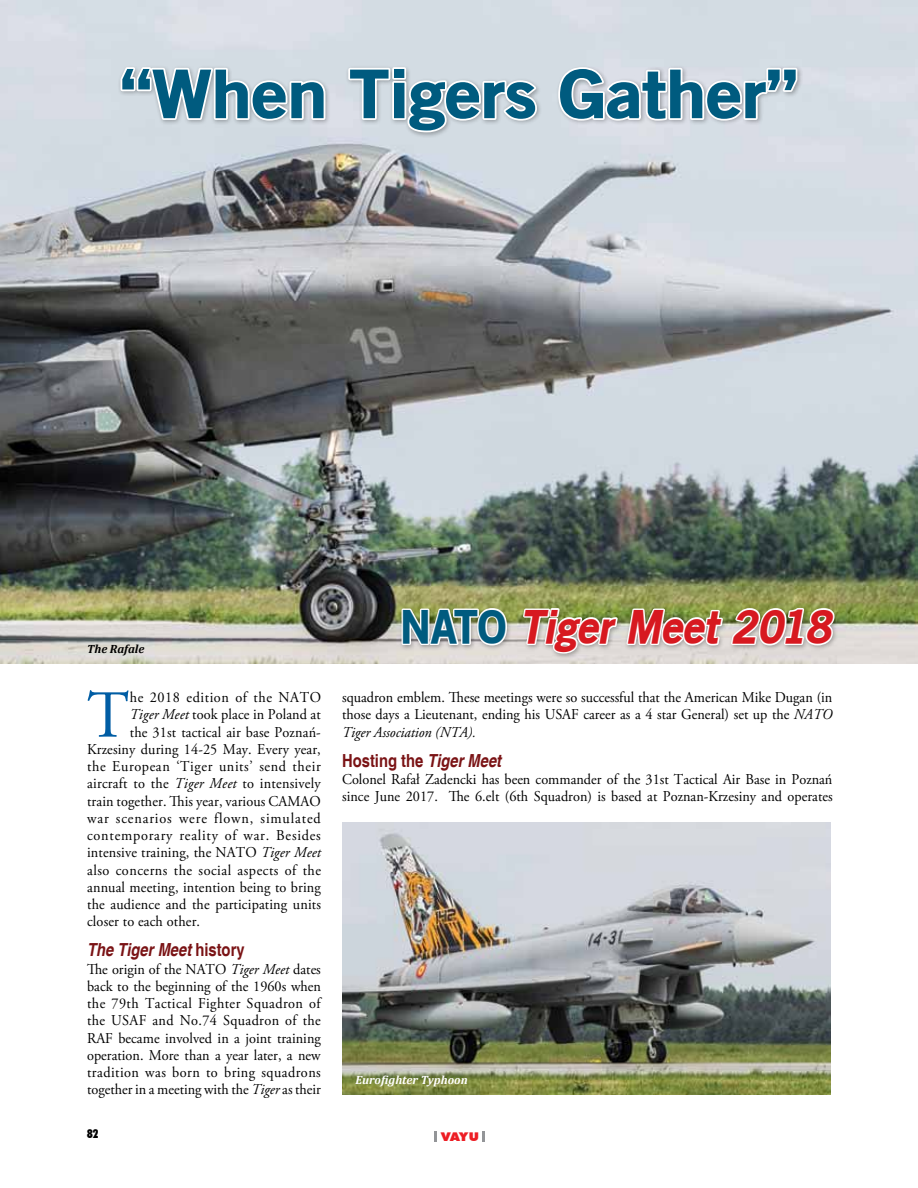
<style>
.page{position:relative;width:918px;height:1188px;background:#fff}
.page>*{position:absolute;margin:0;border:0;box-sizing:border-box;transform-origin:0 0}
.t1{font:67.05px "Adobe Garamond Pro";color:#005da4;scale:.95 1}
.t2{font:900 65.25px "Old Sans";color:#005b7f;scale:1.1 1}
.t3{font:italic 900 45px "Old Sans";color:#d71920;scale:.95 1}
.t4{font:italic 700 condensed 18px "Helvetica";color:#7a1315}
.t5{font:700 condensed 18px "Helvetica";color:#7a1315}
.t6{font:15px/17.2px "Adobe Garamond Pro";letter-spacing:.01em;color:#000;text-align:justify;scale:.95 1}
.t7{font:15px "Adobe Garamond Pro";letter-spacing:.04em;color:#000;scale:.95 1}
.t8{font:15px "Adobe Garamond Pro";letter-spacing:.035em;color:#000;scale:.95 1}
.t9{font:15px "Adobe Garamond Pro";letter-spacing:.055em;color:#000;scale:.95 1}
.t10{font:15px "Adobe Garamond Pro";letter-spacing:.06em;color:#000;scale:.95 1}
.t11{font:italic 700 12px "Cambria";color:#fff}
.t12{font:italic 700 12px "Cambria";color:#000}
.t13{font:900 12px "Futura BT";color:#ed1d24;scale:1.1 1}
.t14{font:900 condensed 12px "Futura BT";color:#000;scale:.95 1}
.s1{font-style:italic}
.s2{font-style:normal}
.s3{font-style:normal;color:#005b7f}
</style>
<div class="page">
<svg style="left:482px;top:1131px;width:3px;height:11px"></svg>
<svg style="left:434px;top:1131px;width:3px;height:11px"></svg>
<img style="left:0;top:0;width:918px;height:664px">
<img style="left:342px;top:823px;width:489px;height:271px">
<div style="left:117px;top:65px;width:687px;height:74px;background:#d3dce3"></div>
<svg style="left:119px;top:67px;width:209px;height:56px"></svg>
<svg style="left:347px;top:67px;width:193px;height:68px"></svg>
<svg style="left:558px;top:67px;width:242px;height:56px"></svg>
<div style="left:399px;top:605px;width:441px;height:55px;background:#000;opacity:.3"></div>
<svg style="left:400px;top:606px;width:109px;height:41px"></svg>
<svg style="left:521px;top:598px;width:316px;height:57px"></svg>
<h2 class="t2" style="left:120px;top:53px;width:618px">“When Tigers Gather”</h2>
<p class="t12" style="left:87px;top:641px;width:59px">The Rafale</p>
<h1 class="t1" style="left:87px;top:675px;width:46px">T</h1>
<p class="t7" style="left:130px;top:688px;width:203px">he 2018 edition of the NATO</p>
<p class="t6" style="left:130px;top:706px;width:203px"><span class="s1">Tiger Meet</span> took place in Poland at</p>
<p class="t6" style="left:130px;top:724px;width:203px">the 31st tactical air base Poznań-</p>
<p class="t6" style="left:87px;top:741px;width:248px">Krzesiny during 14-25 May. Every year,</p>
<p class="t7" style="left:87px;top:757px;width:247px">the European ‘Tiger units’ send their</p>
<p class="t6" style="left:87px;top:775px;width:247px">aircraft to the <span class="s1">Tiger Meet</span> to intensively</p>
<p class="t6" style="left:87px;top:793px;width:248px">train together. This year, various CAMAO</p>
<p class="t10" style="left:87px;top:809px;width:247px">war scenarios were flown, simulated</p>
<p class="t9" style="left:87px;top:826px;width:248px">contemporary reality of war. Besides</p>
<p class="t6" style="left:87px;top:844px;width:248px">intensive training, the NATO <span class="s1">Tiger Meet</span></p>
<p class="t8" style="left:87px;top:861px;width:248px">also concerns the social aspects of the</p>
<p class="t6" style="left:87px;top:879px;width:248px">annual meeting, intention being to bring</p>
<p class="t6" style="left:87px;top:896px;width:248px">the audience and the participating units</p>
<p class="t6" style="left:87px;top:913px;width:120px">closer to each other.</p>
<p class="t4" style="left:87px;top:939px;width:159px">The Tiger Meet <span class="s2">history</span></p>
<p class="t6" style="left:87px;top:961px;width:248px">The origin of the NATO <span class="s1">Tiger Meet</span> dates back to the beginning of the 1960s when the 79th Tactical Fighter Squadron of the USAF and No.74 Squadron of the RAF became involved in a joint training operation. More than a year later, a new tradition was born to bring squadrons together in a meeting with the <span class="s1">Tiger</span> as their</p>
<h3 class="t3" style="left:400px;top:599px;width:465px"><span class="s3">N AT O</span> Tiger Meet 2018</h3>
<p class="t6" style="left:342px;top:689px;width:518px">squadron emblem. These meetings were so successful that the American Mike Dugan (in those days a Lieutenant, ending his USAF career as a 4 star General) set up the <span class="s1">NATO Tiger Association (NTA).</span></p>
<p class="t5" style="left:342px;top:749px;width:161px">Hosting the <span class="s1">Tiger Meet</span></p>
<p class="t6" style="left:342px;top:771px;width:518px">Colonel Rafał Zadencki has been commander of the 31st Tactical Air Base in Poznań since June 2017. The 6.elt (6th Squadron) is based at Poznan-Krzesiny and operates</p>
<p class="t11" style="left:356px;top:1071px;width:114px">Eurofighter Typhoon</p>
<p class="t14" style="left:87px;top:1127px;width:13px">82</p>
<p class="t13" style="left:441px;top:1129px;width:36px">VAYU</p>
</div>
